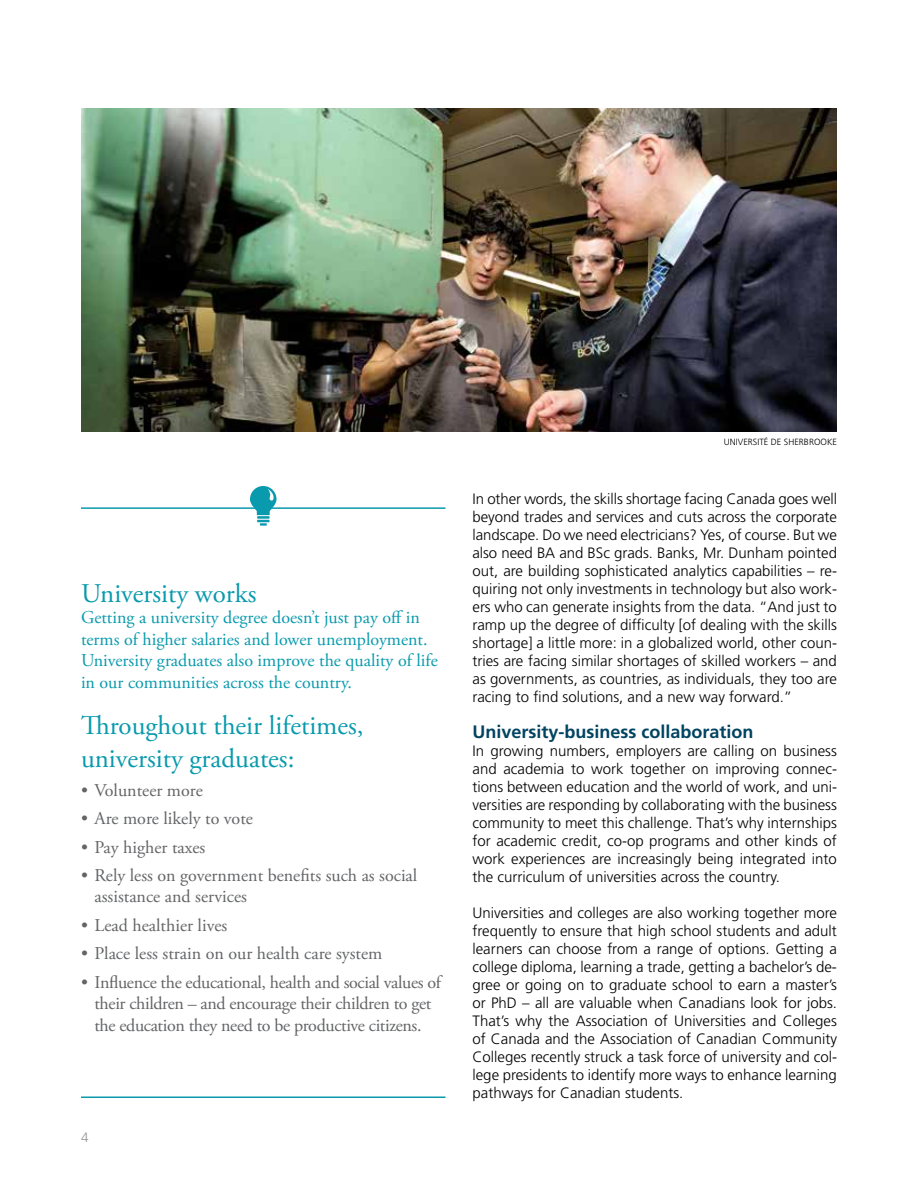
<style>
.page{position:relative;width:918px;height:1188px;background:#fff}
.page>*{position:absolute;margin:0;border:0;box-sizing:border-box;transform-origin:0 0}
.t1{font:27px/33px "Adobe Garamond Pro";color:#099aad}
.t2{font:18px/21.6px "Adobe Garamond Pro";letter-spacing:-.005em;color:#636466}
.t3{font:18px/21.6px "Adobe Garamond Pro";color:#099aad}
.t4{font:700 18px "Frutiger LT Std";color:#004461}
.t5{font:300 15px/18px "Frutiger LT Std";color:#000;text-align:justify}
.t6{font:300 13.5px "Frutiger LT Std";color:#939598}
.t7{font:300 9px "Frutiger LT Std";color:#000}
</style>
<div class="page">
<img style="left:81px;top:109px;width:756px;height:322px">
<svg style="left:250px;top:486px;width:27px;height:40px"></svg>
<hr style="left:81px;top:507px;width:365px;height:2px;background:#099aad">
<hr style="left:81px;top:1096px;width:365px;height:2px;background:#099aad">
<h1 class="t1" style="left:81px;top:577px;width:177px">University works</h1>
<p class="t3" style="left:81px;top:607px;width:358px">Getting a university degree doesn’t just pay off in terms of higher salaries and lower unemployment.<br>University graduates also improve the quality of life in our communities across the country.</p>
<h1 class="t1" style="left:81px;top:710px;width:284px">Throughout their lifetimes, university graduates:</h1>
<p class="t2" style="left:81px;top:780px;width:123px">• Volunteer more</p>
<p class="t2" style="left:81px;top:808px;width:174px">• Are more likely to vote</p>
<p class="t2" style="left:81px;top:837px;width:126px">• Pay higher taxes</p>
<p class="t2" style="left:94px;top:865px;width:324px;text-indent:-14px">• Rely less on government benefits such as social assistance and services</p>
<p class="t2" style="left:81px;top:915px;width:148px">• Lead healthier lives</p>
<p class="t2" style="left:81px;top:943px;width:303px">• Place less strain on our health care system</p>
<p class="t2" style="left:81px;top:972px;width:362px;text-align:center">• Influence the educational, health and social values of their children – and encourage their children to get the education they need to be productive citizens.</p>
<p class="t6" style="left:81px;top:1130px;width:9px">4</p>
<p class="t7" style="left:724px;top:437px;width:115px">UNIVERSITÉ DE SHERBROOKE</p>
<p class="t5" style="left:472px;top:490px;width:366px">In other words, the skills shortage facing Canada goes well beyond trades and services and cuts across the corporate landscape. Do we need electricians? Yes, of course. But we also need BA and BSc grads. Banks, Mr. Dunham pointed out, are building sophisticated analytics capabilities – re&shy;quiring not only investments in technology but also work&shy;ers who can generate insights from the data. “And just to ramp up the degree of difficulty [of dealing with the skills shortage] a little more: in a globalized world, other coun&shy;tries are facing similar shortages of skilled workers – and as governments, as countries, as individuals, they too are racing to find solutions, and a new way forward.”</p>
<p class="t4" style="left:472px;top:721px;width:283px">University-business collaboration</p>
<p class="t5" style="left:472px;top:742px;width:366px">In growing numbers, employers are calling on business and academia to work together on improving connec&shy;tions between education and the world of work, and uni&shy;versities are responding by collaborating with the business community to meet this challenge. That’s why internships for academic credit, co-op programs and other kinds of work experiences are increasingly being integrated into the curriculum of universities across the country.</p>
<p class="t5" style="left:472px;top:904px;width:366px">Universities and colleges are also working together more frequently to ensure that high school students and adult learners can choose from a range of options. Getting a college diploma, learning a trade, getting a bachelor’s de&shy;gree or going on to graduate school to earn a master’s or PhD – all are valuable when Canadians look for jobs.<br>That’s why the Association of Universities and Colleges of Canada and the Association of Canadian Community Colleges recently struck a task force of university and col&shy;lege presidents to identify more ways to enhance learning pathways for Canadian students.</p>
</div>
